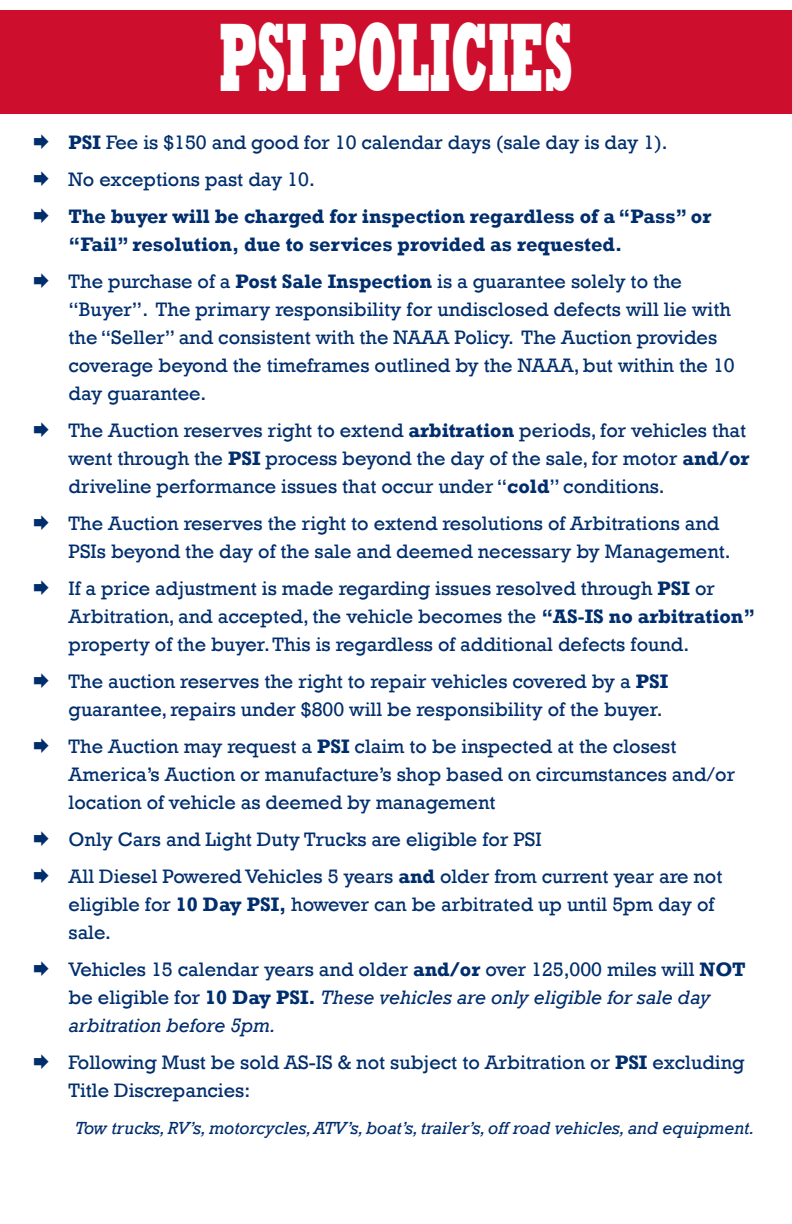
<style>
.page{position:relative;width:792px;height:1224px;background:#fff}
.page>*{position:absolute;margin:0;border:0;box-sizing:border-box;transform-origin:0 0}
.t1{font:800 100px "Rockwell";color:#fff;scale:.46 1}
.t2{font:20px/28px "Rockwell";color:#002e6d}
.t3{font:700 20px/28px "Rockwell";color:#002e6d}
.t4{font:italic 18px "Rockwell";color:#002e6d}
.s1{font-weight:700}
.s2{font-style:italic}
</style>
<div class="page">
<div style="left:0;top:10px;width:792px;height:104px;background:#ce0e2d"></div>
<h1 class="t1" style="left:219px;top:22px;width:772px">PSI POLICIES</h1>
<p class="t2" style="left:33px;top:130px;width:637px">◻ <span class="s1">PSI</span> Fee is $150 and good for 10 calendar days (sale day is day 1).</p>
<p class="t2" style="left:33px;top:167px;width:284px">◻ No exceptions past day 10.</p>
<p class="t3" style="left:69px;top:204px;width:644px;text-indent:-36px">◻ The buyer will be charged for inspection regardless of a “Pass” or “Fail” resolution, due to services provided as requested.</p>
<p class="t2" style="left:69px;top:269px;width:668px;text-indent:-36px">◻ The purchase of a <span class="s1">Post Sale Inspection</span> is a guarantee solely to the “Buyer”. The primary responsibility for undisclosed defects will lie with the “Seller” and consistent with the NAAA Policy. The Auction provides coverage beyond the timeframes outlined by the NAAA, but within the 10 day guarantee.</p>
<p class="t2" style="left:69px;top:418px;width:683px;text-indent:-36px">◻ The Auction reserves right to extend <span class="s1">arbitration</span> periods, for vehicles that went through the <span class="s1">PSI</span> process beyond the day of the sale, for motor <span class="s1">and/or </span>driveline performance issues that occur under “<span class="s1">cold</span>” conditions.</p>
<p class="t2" style="left:69px;top:511px;width:664px;text-indent:-36px">◻ The Auction reserves the right to extend resolutions of Arbitrations and<br>PSIs beyond the day of the sale and deemed necessary by Management.</p>
<p class="t2" style="left:69px;top:576px;width:688px;text-indent:-36px">◻ If a price adjustment is made regarding issues resolved through <span class="s1">PSI</span> or<br>Arbitration, and accepted, the vehicle becomes the <span class="s1">“AS-IS no arbitration” </span>property of the buyer. This is regardless of additional defects found.</p>
<p class="t2" style="left:33px;top:669px;width:637px;text-align:right">◻ The auction reserves the right to repair vehicles covered by a <span class="s1">PSI </span>guarantee, repairs under $800 will be responsibility of the buyer.</p>
<p class="t2" style="left:69px;top:734px;width:668px;text-indent:-36px">◻ The Auction may request a <span class="s1">PSI</span> claim to be inspected at the closest<br>America’s Auction or manufacture’s shop based on circumstances and/or location of vehicle as deemed by management</p>
<p class="t2" style="left:33px;top:827px;width:511px">◻ Only Cars and Light Duty Trucks are eligible for PSI</p>
<p class="t2" style="left:69px;top:864px;width:655px;text-indent:-36px">◻ All Diesel Powered Vehicles 5 years <span class="s1">and</span> older from current year are not eligible for <span class="s1">10 Day PSI,</span> however can be arbitrated up until 5pm day of sale.</p>
<p class="t2" style="left:69px;top:957px;width:679px;text-indent:-36px">◻ Vehicles 15 calendar years and older <span class="s1">and/or</span> over 125,000 miles will <span class="s1">NOT </span>be eligible for <span class="s1">10 Day PSI.</span> <span class="s2">These vehicles are only eligible for sale day arbitration before 5pm.</span></p>
<p class="t2" style="left:69px;top:1050px;width:678px;text-indent:-36px">◻ Following Must be sold AS-IS &amp; not subject to Arbitration or <span class="s1">PSI</span> excluding<br>Title Discrepancies:</p>
<p class="t4" style="left:75px;top:1122px;width:681px">Tow trucks, RV’s, motorcycles, ATV’s, boat’s, trailer’s, off road vehicles, and equipment.</p>
</div>
